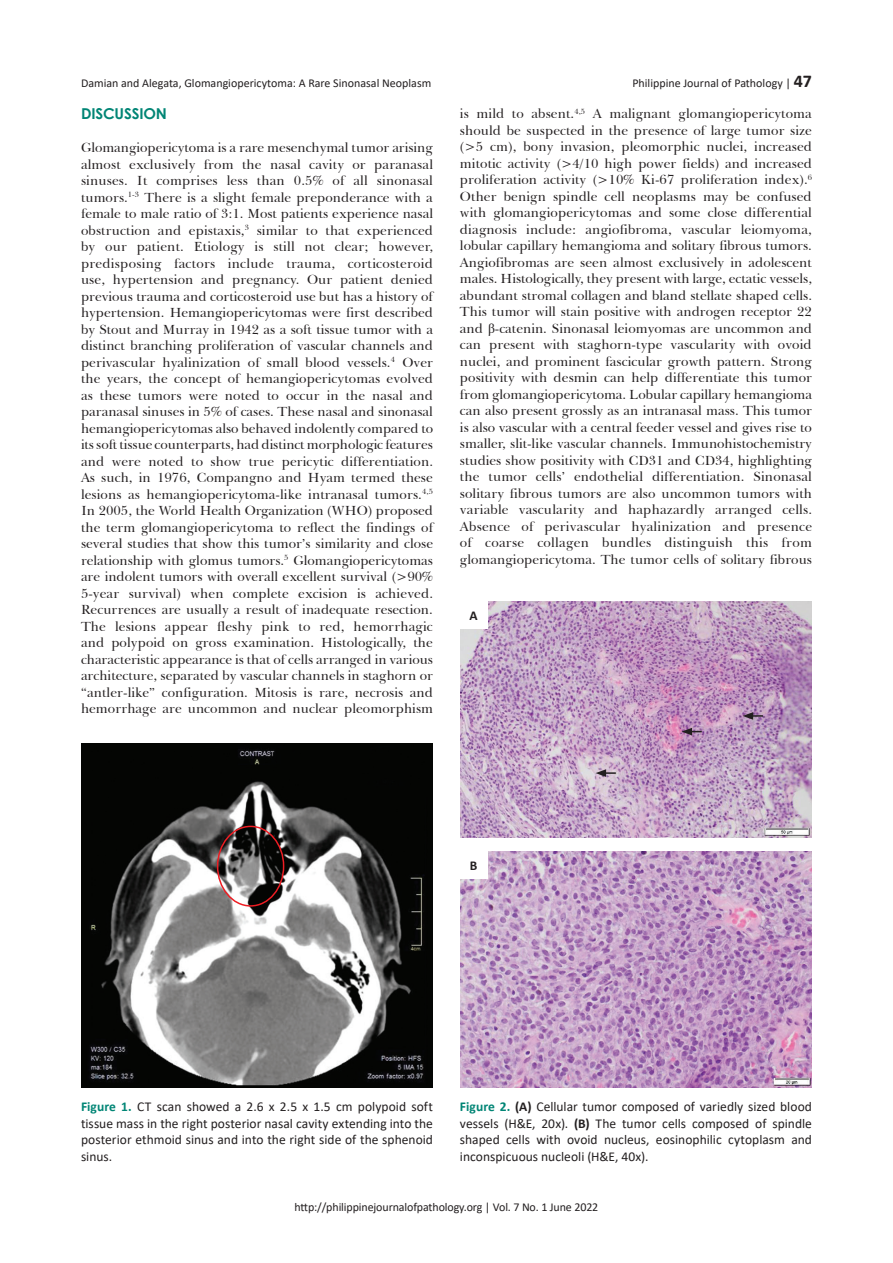
<style>
.page{position:relative;width:893px;height:1263px;background:#fff}
.page>*{position:absolute;margin:0;border:0;box-sizing:border-box;transform-origin:0 0}
.t1{font:700 15px "Century Gothic";letter-spacing:-.01em;color:#008575}
.t2{font:13.5px/16.5px "Baskerville BT";color:#231f20;text-align:justify}
.t3{font:13.5px/16.5px "Calibri";color:#231f20;text-align:justify}
.t4{font:700 13.5px "Calibri";color:#231f20}
.t5{font:12px "Calibri";color:#231f20}
.s1{font-weight:700;font-size:18px}
.s2{font-family:"Times New Roman"}
.s3{font-weight:700;color:#008575}
.s4{font-weight:700}
</style>
<div class="page">
<img style="left:460px;top:601px;width:352px;height:237px">
<img style="left:460px;top:851px;width:352px;height:236px">
<div style="left:460px;top:601px;width:27px;height:27px;background:#fff"></div>
<div style="left:460px;top:851px;width:27px;height:27px;background:#fff"></div>
<svg style="left:743px;top:712px;width:20px;height:8px"></svg>
<svg style="left:681px;top:728px;width:21px;height:7px"></svg>
<svg style="left:596px;top:769px;width:20px;height:8px"></svg>
<div style="left:81px;top:743px;width:352px;height:344px;background:#040503"></div>
<img style="left:89px;top:749px;width:335px;height:337px">
<div style="left:217px;top:826px;width:67px;height:81px;border:2px solid #ee1d23;border-radius:50%"></div>
<p class="t5" style="left:81px;top:75px;width:352px">Damian and Alegata, Glomangiopericytoma: A Rare Sinonasal Neoplasm</p>
<p class="t5" style="left:632px;top:75px;width:181px">Philippine Journal of Pathology | <span class="s1">47</span></p>
<p class="t1" style="left:81px;top:102px;width:87px">DISCUSSION</p>
<p class="t2" style="left:81px;top:139px;width:354px">Glomangiopericytoma is a rare mesenchymal tumor arising almost exclusively from the nasal cavity or paranasal sinuses. It comprises less than 0.5% of all sinonasal tumors.<sup>1-3</sup> There is a slight female preponderance with a female to male ratio of 3:1. Most patients experience nasal obstruction and epistaxis,<sup>3</sup> similar to that experienced by our patient. Etiology is still not clear; however, predisposing factors include trauma, corticosteroid use, hypertension and pregnancy. Our patient denied previous trauma and corticosteroid use but has a history of hypertension. Hemangiopericytomas were first described by Stout and Murray in 1942 as a soft tissue tumor with a distinct branching proliferation of vascular channels and perivascular hyalinization of small blood vessels.<sup>4</sup> Over the years, the concept of hemangiopericytomas evolved as these tumors were noted to occur in the nasal and paranasal sinuses in 5% of cases. These nasal and sinonasal hemangiopericytomas also behaved indolently compared to its soft tissue counterparts, had distinct morphologic features and were noted to show true pericytic differentiation.<br>As such, in 1976, Compangno and Hyam termed these lesions as hemangiopericytoma-like intranasal tumors.<sup>4,5<br></sup>In 2005, the World Health Organization (WHO) proposed the term glomangiopericytoma to reflect the findings of several studies that show this tumor’s similarity and close relationship with glomus tumors.<sup>5</sup> Glomangiopericytomas are indolent tumors with overall excellent survival (&gt;90% 5-year survival) when complete excision is achieved.<br>Recurrences are usually a result of inadequate resection.<br>The lesions appear fleshy pink to red, hemorrhagic and polypoid on gross examination. Histologically, the characteristic appearance is that of cells arranged in various architecture, separated by vascular channels in staghorn or “antler-like” configuration. Mitosis is rare, necrosis and hemorrhage are uncommon and nuclear pleomorphism</p>
<p class="t2" style="left:460px;top:105px;width:354px">is mild to absent.<sup>4,5</sup> A malignant glomangiopericytoma should be suspected in the presence of large tumor size (&gt;5 cm), bony invasion, pleomorphic nuclei, increased mitotic activity (&gt;4/10 high power fields) and increased proliferation activity (&gt;10% Ki-67 proliferation index).<sup>6<br></sup>Other benign spindle cell neoplasms may be confused with glomangiopericytomas and some close differential diagnosis include: angiofibroma, vascular leiomyoma, lobular capillary hemangioma and solitary fibrous tumors.<br>Angiofibromas are seen almost exclusively in adolescent males. Histologically, they present with large, ectatic vessels, abundant stromal collagen and bland stellate shaped cells.<br>This tumor will stain positive with androgen receptor 22 and <span class="s2">β</span>-catenin. Sinonasal leiomyomas are uncommon and can present with staghorn-type vascularity with ovoid nuclei, and prominent fascicular growth pattern. Strong positivity with desmin can help differentiate this tumor from glomangiopericytoma. Lobular capillary hemangioma can also present grossly as an intranasal mass. This tumor is also vascular with a central feeder vessel and gives rise to smaller, slit-like vascular channels. Immunohistochemistry studies show positivity with CD31 and CD34, highlighting the tumor cells’ endothelial differentiation. Sinonasal solitary fibrous tumors are also uncommon tumors with variable vascularity and haphazardly arranged cells.<br>Absence of perivascular hyalinization and presence of coarse collagen bundles distinguish this from glomangiopericytoma. The tumor cells of solitary fibrous</p>
<p class="t4" style="left:469px;top:606px;width:10px">A</p>
<p class="t4" style="left:470px;top:856px;width:9px">B</p>
<p class="t3" style="left:81px;top:1098px;width:354px"><span class="s3">Figure 1.</span> CT scan showed a 2.6 x 2.5 x 1.5 cm polypoid soft tissue mass in the right posterior nasal cavity extending into the posterior ethmoid sinus and into the right side of the sphenoid sinus.</p>
<p class="t3" style="left:460px;top:1098px;width:353px"><span class="s3">Figure 2.</span> <span class="s4">(A)</span> Cellular tumor composed of variedly sized blood vessels (H&amp;E, 20x). <span class="s4">(B)</span> The tumor cells composed of spindle shaped cells with ovoid nucleus, eosinophilic cytoplasm and inconspicuous nucleoli (H&amp;E, 40x).</p>
<p class="t5" style="left:294px;top:1198px;width:305px">http://philippinejournalofpathology.org | Vol. 7 No. 1 June 2022</p>
</div>
